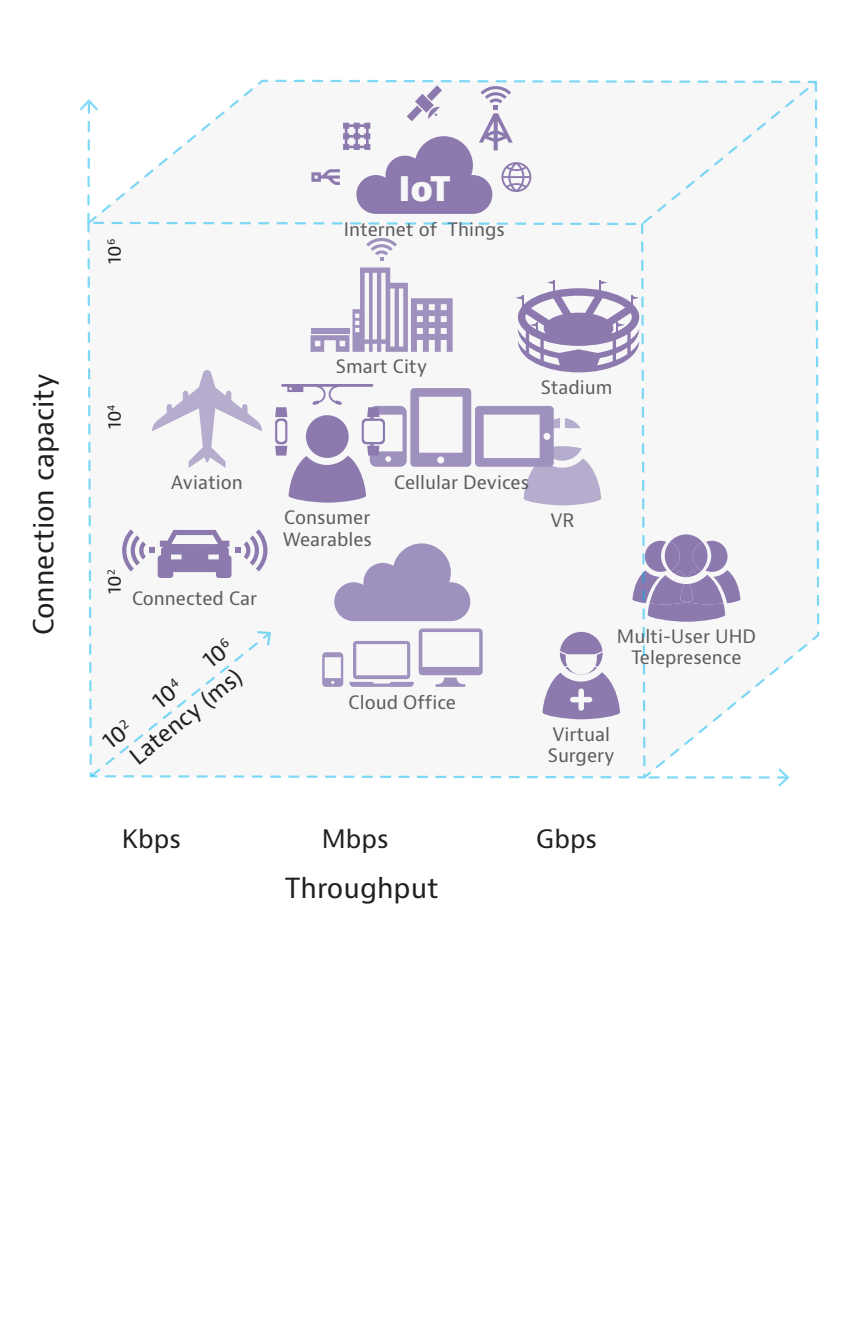
<style>
.page{position:relative;width:851px;height:1317px;background:#fff}
.page>*{position:absolute;margin:0;border:0;box-sizing:border-box;transform-origin:0 0}
.t1{font:800 33.07px "Bernino Sans";color:#fff}
.t2{font:27px "Bernino Sans";color:#231f20}
.t3{font:24.75px "Bernino Sans";color:#231f20}
.t4{font:22.5px/29.2px "Bernino Sans";color:#231f20}
.t5{font:18px/21.6px "Bernino Sans";color:#231f20}
</style>
<div class="page">
<svg style="left:87px;top:226px;width:554px;height:553px"></svg>
<svg style="left:641px;top:226px;width:178px;height:553px"></svg>
<svg style="left:87px;top:80px;width:731px;height:146px"></svg>
<svg style="left:80px;top:99px;width:18px;height:124px"></svg>
<svg style="left:643px;top:768px;width:146px;height:18px"></svg>
<svg style="left:91px;top:631px;width:180px;height:145px"></svg>
<h2 class="t2" style="left:26px;top:635px;width:264px;rotate:-90deg">Connection capacity</h2>
<p class="t5" style="left:104px;top:264px;width:27px;rotate:-90deg">10<sup>6</sup></p>
<h1 class="t1" style="left:398px;top:167px;width:54px">IoT</h1>
<p class="t5" style="left:344px;top:219px;width:162px">Internet of Things</p>
<p class="t5" style="left:104px;top:429px;width:26px;rotate:-90deg">10<sup>4</sup></p>
<p class="t5" style="left:171px;top:472px;width:73px">Aviation</p>
<p class="t5" style="left:104px;top:593px;width:26px;rotate:-90deg">10<sup>2</sup></p>
<p class="t5" style="left:132px;top:588px;width:126px">Connected Car</p>
<p class="t4" style="left:106px;top:725px;width:150px;text-indent:117px;rotate:-39deg">10<sup>6<br></sup>Latency (ms)</p>
<p class="t5" style="left:336px;top:356px;width:93px">Smart City</p>
<p class="t5" style="left:540px;top:376px;width:73px">Stadium</p>
<p class="t5" style="left:283px;top:507px;width:91px">Consumer<br>Wearables</p>
<p class="t5" style="left:394px;top:472px;width:136px">Cellular Devices</p>
<p class="t5" style="left:550px;top:509px;width:26px">VR</p>
<p class="t5" style="left:348px;top:692px;width:109px">Cloud Office</p>
<p class="t5" style="left:617px;top:625px;width:141px;text-align:center">Multi-User UHD<br>Telepresence</p>
<p class="t5" style="left:547px;top:723px;width:69px">Virtual<br>Surgery</p>
<h3 class="t3" style="left:122px;top:823px;width:61px">Kbps</h3>
<h3 class="t3" style="left:322px;top:823px;width:68px">Mbps</h3>
<h3 class="t3" style="left:536px;top:823px;width:62px">Gbps</h3>
<h2 class="t2" style="left:285px;top:870px;width:156px">Throughput</h2>
</div>
